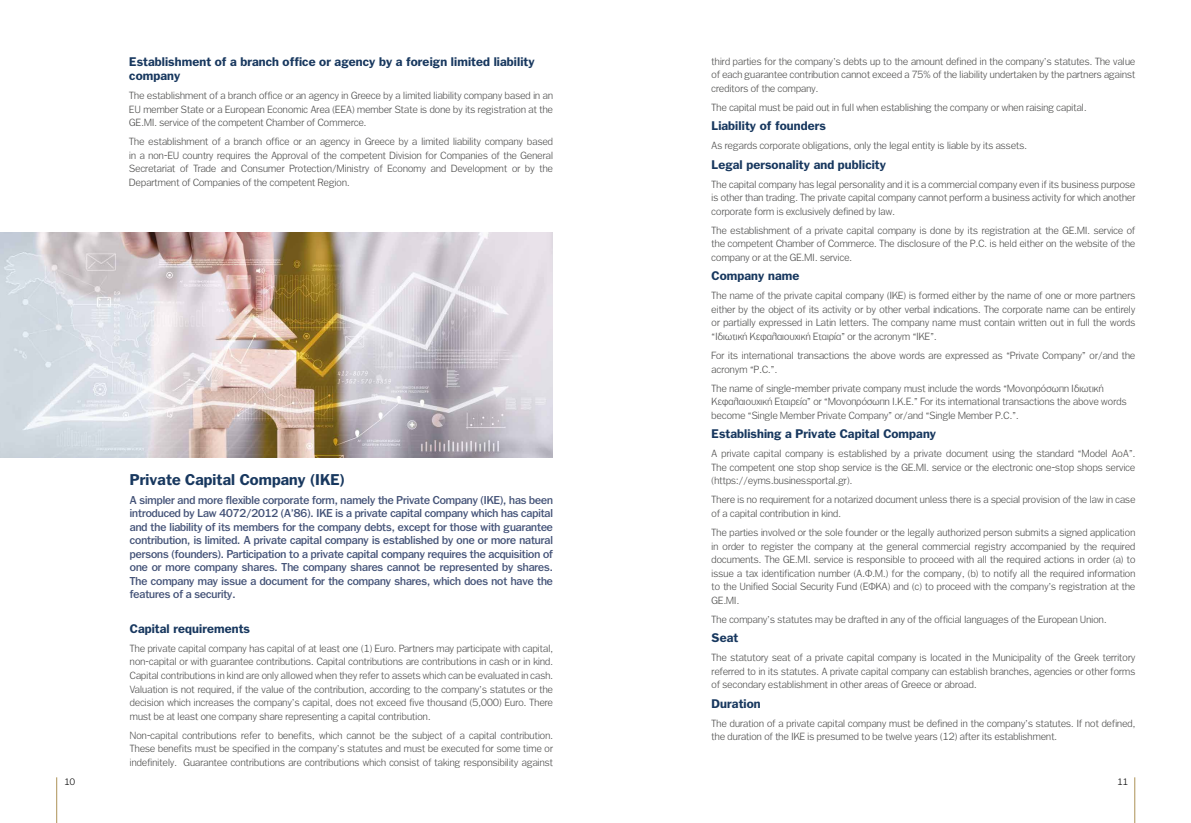
<style>
.page{position:relative;width:1191px;height:823px;background:#fff}
.page>*{position:absolute;margin:0;border:0;box-sizing:border-box;transform-origin:0 0}
.t1{font:700 15px "PF Franklin Gothic";letter-spacing:.01em;color:#18385f}
.t2{font:700 12px/13.5px "PF Franklin Gothic";letter-spacing:.01em;color:#18385f}
.t3{font:11px/13.5px "PF Franklin Gothic Med";color:#435277;text-align:justify}
.t4{font:300 10px/13.5px "PF Franklin Gothic";letter-spacing:.02em;color:#4a4a49;text-align:justify}
.t5{font:300 9px "PF Franklin Gothic";color:#000}
</style>
<div class="page">
<hr style="left:56px;top:776px;width:1px;height:46px;background:#ac9256">
<hr style="left:1134px;top:776px;width:1px;height:46px;background:#ac9256">
<img style="left:0;top:232px;width:553px;height:225px">
<p class="t2" style="left:129px;top:55px;width:407px">Establishment of a branch office or agency by a foreign limited liability company</p>
<p class="t4" style="left:129px;top:89px;width:425px">The establishment of a branch office or an agency in Greece by a limited liability company based in an EU member State or a European Economic Area (EEA) member State is done by its registration at the GE.MI. service of the competent Chamber of Commerce.</p>
<p class="t4" style="left:129px;top:135px;width:425px">The establishment of a branch office or an agency in Greece by a limited liability company based in a non-EU country requires the Approval of the competent Division for Companies of the General Secretariat of Trade and Consumer Protection/Ministry of Economy and Development or by the Department of Companies of the competent Region.</p>
<h1 class="t1" style="left:130px;top:470px;width:216px">Private Capital Company (IKE)</h1>
<p class="t3" style="left:130px;top:492px;width:424px">A simpler and more flexible corporate form, namely the Private Company (IKE), has been introduced by Law 4072/2012 (A’86). IKE is a private capital company which has capital and the liability of its members for the company debts, except for those with guarantee contribution, is limited. A private capital company is established by one or more natural persons (founders). Participation to a private capital company requires the acquisition of one or more company shares. The company shares cannot be represented by shares.<br>The company may issue a document for the company shares, which does not have the features of a security.</p>
<p class="t2" style="left:130px;top:621px;width:121px">Capital requirements</p>
<p class="t4" style="left:130px;top:641px;width:424px">The private capital company has capital of at least one (1) Euro. Partners may participate with capital, non-capital or with guarantee contributions. Capital contributions are contributions in cash or in kind.<br>Capital contributions in kind are only allowed when they refer to assets which can be evaluated in cash.<br>Valuation is not required, if the value of the contribution, according to the company’s statutes or the decision which increases the company’s capital, does not exceed five thousand (5,000) Euro. There must be at least one company share representing a capital contribution.</p>
<p class="t4" style="left:130px;top:728px;width:424px">Non-capital contributions refer to benefits, which cannot be the subject of a capital contribution.<br>These benefits must be specified in the company’s statutes and must be executed for some time or indefinitely. Guarantee contributions are contributions which consist of taking responsibility against</p>
<p class="t4" style="left:711px;top:54px;width:425px">third parties for the company’s debts up to the amount defined in the company’s statutes. The value of each guarantee contribution cannot exceed a 75% of the liability undertaken by the partners against creditors of the company.</p>
<p class="t4" style="left:711px;top:101px;width:376px">The capital must be paid out in full when establishing the company or when raising capital.</p>
<p class="t2" style="left:711px;top:119px;width:116px">Liability of founders</p>
<p class="t4" style="left:711px;top:139px;width:317px">As regards corporate obligations, only the legal entity is liable by its assets.</p>
<p class="t2" style="left:711px;top:157px;width:176px">Legal personality and publicity</p>
<p class="t4" style="left:711px;top:177px;width:425px">The capital company has legal personality and it is a commercial company even if its business purpose is other than trading. The private capital company cannot perform a business activity for which another corporate form is exclusively defined by law.</p>
<p class="t4" style="left:711px;top:223px;width:425px">The establishment of a private capital company is done by its registration at the GE.MI. service of the competent Chamber of Commerce. The disclosure of the P.C. is held either on the website of the company or at the GE.MI. service.</p>
<p class="t2" style="left:711px;top:269px;width:89px">Company name</p>
<p class="t4" style="left:711px;top:289px;width:425px">The name of the private capital company (IKE) is formed either by the name of one or more partners either by the object of its activity or by other verbal indications. The corporate name can be entirely or partially expressed in Latin letters. The company name must contain written out in full the words “Ιδιωτική Κεφαλαιουχική Εταιρία” or the acronym “IKE”.</p>
<p class="t4" style="left:711px;top:348px;width:425px">For its international transactions the above words are expressed as “Private Company” or/and the acronym “P.C.”.</p>
<p class="t4" style="left:711px;top:381px;width:416px;text-align:left">The name of single-member private company must include the words “Μονοπρόσωπη Ιδιωτική<br>Κεφαλαιουχική Εταιρεία” or “Μονοπρόσωπη Ι.Κ.Ε.” For its international transactions the above words become “Single Member Private Company” or/and “Single Member P.C.”.</p>
<p class="t2" style="left:711px;top:426px;width:226px">Establishing a Private Capital Company</p>
<p class="t4" style="left:711px;top:446px;width:425px">A private capital company is established by a private document using the standard “Model AoA”.<br>The competent one stop shop service is the GE.MI. service or the electronic one-stop shops service (https://eyms.businessportal.gr).</p>
<p class="t4" style="left:711px;top:493px;width:425px">There is no requirement for a notarized document unless there is a special provision of the law in case of a capital contribution in kind.</p>
<p class="t4" style="left:711px;top:525px;width:425px">The parties involved or the sole founder or the legally authorized person submits a signed application in order to register the company at the general commercial registry accompanied by the required documents. The GE.MI. service is responsible to proceed with all the required actions in order (a) to issue a tax identification number (A.Φ.Μ.) for the company, (b) to notify all the required information to the Unified Social Security Fund (ΕΦΚΑ) and (c) to proceed with the company’s registration at the GE.MI.</p>
<p class="t4" style="left:711px;top:612px;width:396px">Τhe company’s statutes may be drafted in any of the official languages of the European Union.</p>
<p class="t2" style="left:711px;top:630px;width:28px">Seat</p>
<p class="t4" style="left:711px;top:650px;width:425px">The statutory seat of a private capital company is located in the Municipality of the Greek territory referred to in its statutes. A private capital company can establish branches, agencies or other forms of secondary establishment in other areas of Greece or abroad.</p>
<p class="t2" style="left:711px;top:696px;width:51px">Duration</p>
<p class="t4" style="left:711px;top:716px;width:425px">The duration of a private capital company must be defined in the company’s statutes. If not defined, the duration of the IKE is presumed to be twelve years (12) after its establishment.</p>
<p class="t5" style="left:64px;top:775px;width:12px">10</p>
<p class="t5" style="left:1117px;top:775px;width:12px">11</p>
</div>
